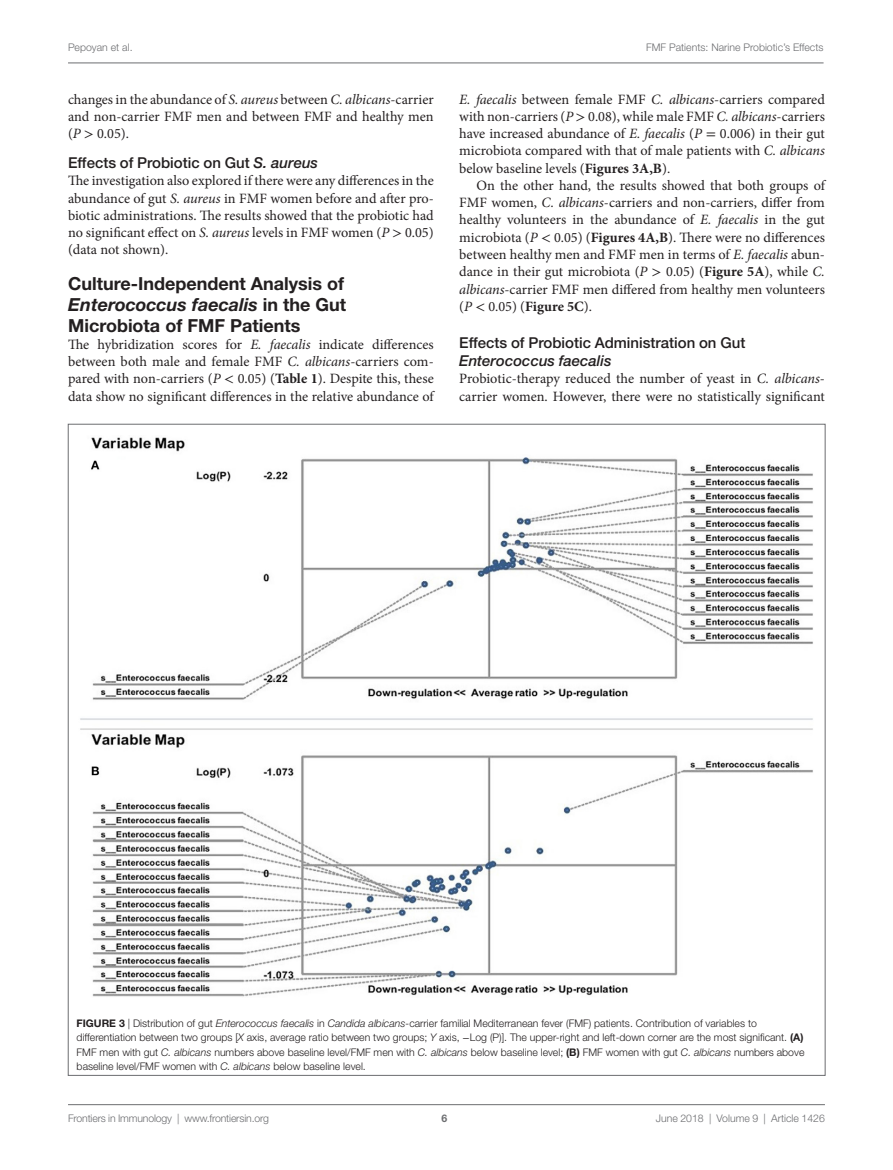
<style>
.page{position:relative;width:893px;height:1170px;background:#fff}
.page>*{position:absolute;margin:0;border:0;box-sizing:border-box;transform-origin:0 0}
.t1{font:700 18px/21px "Helvetica Neue LT Std";color:#231f20;text-align:justify}
.t2{font:500 15px "Helvetica Neue LT Std";color:#231f20}
.t3{font:italic 500 15px "Helvetica Neue LT Std";color:#231f20}
.t4{font:14.25px/17.2px "Minion Pro";color:#231f20;text-align:justify}
.t5{font:300 10.5px/14.2px "Helvetica Neue LT Std";color:#231f20}
.t6{font:300 10.5px "Helvetica Neue LT Std";color:#6c6d70}
.t7{font:700 10.5px "Helvetica Neue LT Std";color:#6c6d70}
.s1{font-style:italic}
.s2{font-family:"STIX General"}
.s3{font-weight:700}
.s4{font-family:"STIX General";font-weight:400}
</style>
<div class="page">
<img style="left:80px;top:437px;width:733px;height:559px">
<hr style="left:68px;top:63px;width:756px;height:1px;background:#6c6d70">
<hr style="left:68px;top:1104px;width:757px;height:1px;background:#6c6d70">
<p class="t6" style="left:68px;top:41px;width:66px">Pepoyan et al.</p>
<p class="t6" style="left:646px;top:41px;width:179px">FMF Patients: Narine Probiotic’s Effects</p>
<p class="t4" style="left:68px;top:90px;width:367px">changes in the abundance of <span class="s1">S. aureus</span> between <span class="s1">C. albicans</span>-carrier and non-carrier FMF men and between FMF and healthy men (<span class="s1">P</span> <span class="s2">&gt;</span> 0.05).</p>
<p class="t2" style="left:68px;top:154px;width:252px">Effects of Probiotic on Gut <span class="s1">S. aureus</span></p>
<p class="t4" style="left:68px;top:172px;width:367px">The investigation also explored if there were any differences in the abundance of gut <span class="s1">S. aureus</span> in FMF women before and after pro&shy;biotic administrations. The results showed that the probiotic had no significant effect on <span class="s1">S. aureus</span> levels in FMF women (<span class="s1">P</span> <span class="s2">&gt;</span> 0.05) (data not shown).</p>
<p class="t1" style="left:68px;top:272px;width:280px">Culture-Independent Analysis of <span class="s1">Enterococcus faecalis</span> in the Gut Microbiota of FMF Patients</p>
<p class="t4" style="left:68px;top:336px;width:367px">The hybridization scores for <span class="s1">E. faecalis</span> indicate differences between both male and female FMF <span class="s1">C. albicans</span>-carriers com&shy;pared with non-carriers (<span class="s1">P</span> <span class="s2">&lt;</span> 0.05) (<span class="s3">Table 1</span>). Despite this, these data show no significant differences in the relative abundance of</p>
<p class="t4" style="left:459px;top:90px;width:367px"><span class="s1">E. faecalis</span> between female FMF <span class="s1">C. albicans</span>-carriers compared with non-carriers (<span class="s1">P</span> <span class="s2">&gt;</span> 0.08), while male FMF <span class="s1">C. albicans</span>-carriers have increased abundance of <span class="s1">E. faecalis</span> (<span class="s1">P</span> <span class="s2">=</span> 0.006) in their gut microbiota compared with that of male patients with <span class="s1">C. albicans </span>below baseline levels (<span class="s3">Figures 3A,B</span>).</p>
<p class="t4" style="left:459px;top:177px;width:367px;text-indent:17px">On the other hand, the results showed that both groups of FMF women, <span class="s1">C. albicans</span>-carriers and non-carriers, differ from healthy volunteers in the abundance of <span class="s1">E. faecalis</span> in the gut microbiota (<span class="s1">P</span> <span class="s2">&lt;</span> 0.05) (<span class="s3">Figures 4A,B</span>). There were no differences between healthy men and FMF men in terms of <span class="s1">E. faecalis</span> abun&shy;dance in their gut microbiota (<span class="s1">P</span> <span class="s2">&gt;</span> 0.05) (<span class="s3">Figure 5A</span>), while <span class="s1">C. albicans</span>-carrier FMF men differed from healthy men volunteers (<span class="s1">P</span> <span class="s2">&lt;</span> 0.05) (<span class="s3">Figure 5C</span>).</p>
<p class="t2" style="left:459px;top:334px;width:288px">Effects of Probiotic Administration on Gut</p>
<p class="t3" style="left:459px;top:352px;width:154px">Enterococcus faecalis</p>
<p class="t4" style="left:459px;top:370px;width:367px">Probiotic-therapy reduced the number of yeast in <span class="s1">C. albicans&shy;</span>carrier women. However, there were no statistically significant</p>
<p class="t5" style="left:77px;top:1015px;width:729px"><span class="s3">Figure 3</span> | Distribution of gut <span class="s1">Enterococcus faecalis</span> in <span class="s1">Candida albicans-</span>carrier familial Mediterranean fever (FMF) patients. Contribution of variables to differentiation between two groups [<span class="s1">X</span> axis, average ratio between two groups; <span class="s1">Y</span> axis, <span class="s4">−</span>Log (P)]. The upper-right and left-down corner are the most significant. <span class="s3">(A)<br></span>FMF men with gut <span class="s1">C. albicans</span> numbers above baseline level/FMF men with <span class="s1">C. albicans</span> below baseline level; <span class="s3">(B)</span> FMF women with gut <span class="s1">C. albicans</span> numbers above baseline level/FMF women with <span class="s1">C. albicans</span> below baseline level.</p>
<p class="t6" style="left:68px;top:1111px;width:203px">Frontiers in Immunology | www.frontiersin.org</p>
<p class="t6" style="left:656px;top:1111px;width:171px">June 2018 | Volume 9 | Article 1426</p>
<p class="t7" style="left:441px;top:1111px;width:7px">6</p>
</div>
